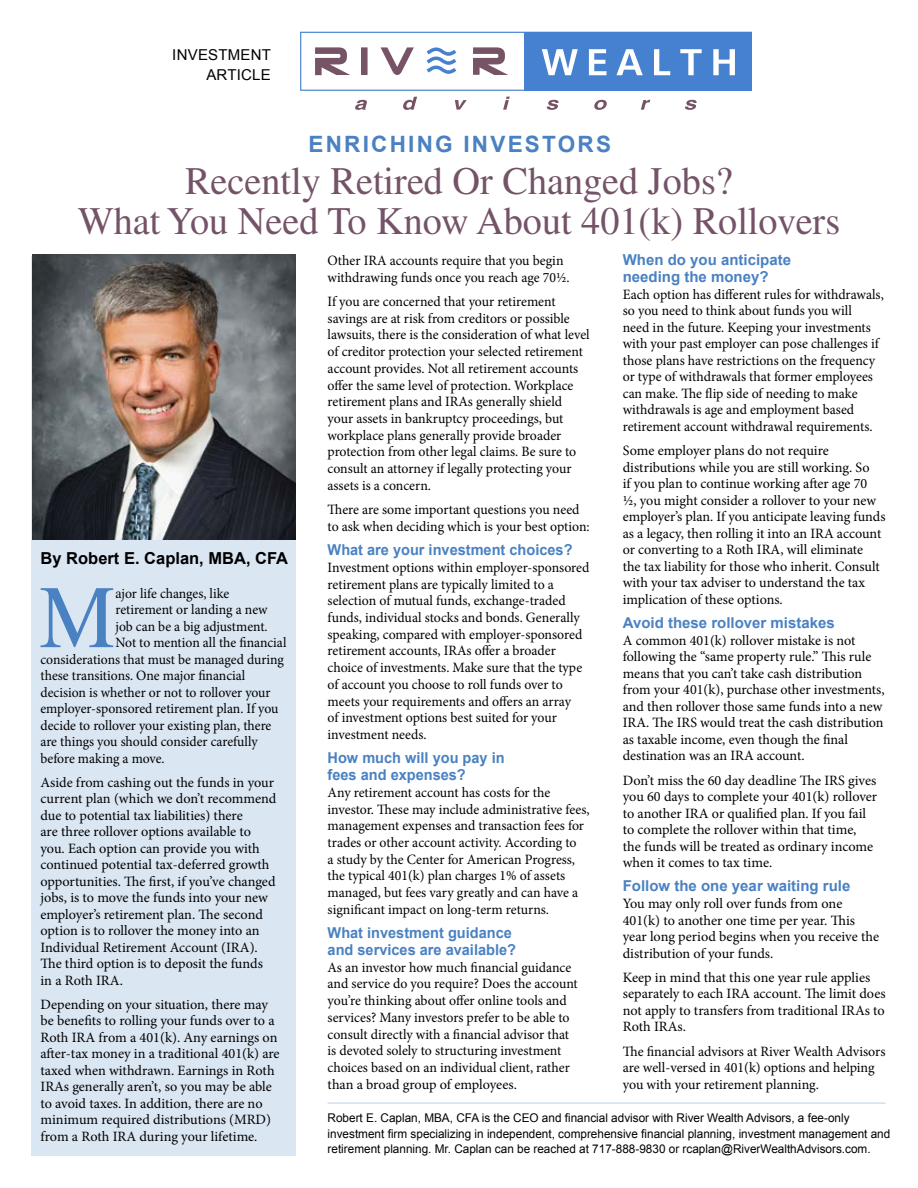
<style>
.page{position:relative;width:918px;height:1188px;background:#fff}
.page>*{position:absolute;margin:0;border:0;box-sizing:border-box;transform-origin:0 0}
.t1{font:88.95px "Times";color:#4a81c2;scale:.96 1}
.t2{font:39px/40.5px "Times";color:#745368;text-align:center}
.t3{font:700 22.5px "Arial";letter-spacing:.1em;color:#4a81c2}
.t4{font:700 16.5px "Arial";color:#000}
.t5{font:700 15px/16.6px "Arial";color:#4a81c2}
.t6{font:15px/19.5px "Arial";letter-spacing:.015em;color:#000;text-align:right}
.t7{font:14.25px/16.5px "Minion Pro";color:#000}
.t8{font:14.25px "Minion Pro";color:#000;scale:.96 1}
.t9{font:12px/15.8px "Arial";color:#000}
.s1{font-family:"Times"}
</style>
<div class="page">
<div style="left:31px;top:256px;width:265px;height:900px;background:#dbe6f3"></div>
<img style="left:32px;top:255px;width:263px;height:285px">
<svg style="left:355px;top:100px;width:12px;height:10px"></svg>
<svg style="left:403px;top:97px;width:14px;height:13px"></svg>
<svg style="left:455px;top:100px;width:12px;height:10px"></svg>
<svg style="left:503px;top:97px;width:7px;height:13px"></svg>
<svg style="left:547px;top:100px;width:12px;height:10px"></svg>
<svg style="left:594px;top:100px;width:13px;height:10px"></svg>
<svg style="left:641px;top:100px;width:9px;height:10px"></svg>
<svg style="left:685px;top:100px;width:12px;height:10px"></svg>
<svg style="left:300px;top:32px;width:452px;height:59px"></svg>
<hr style="left:328px;top:1102px;width:558px;height:2px;background:#d2dff0">
<p class="t6" style="left:172px;top:46px;width:100px">Investment<br>ARTICLE</p>
<h3 class="t3" style="left:308px;top:129px;width:304px">ENRICHING INVESTORS</h3>
<h2 class="t2" style="left:78px;top:160px;width:764px">Recently Retired Or Changed Jobs?<br>What You Need To Know About 401(k) Rollovers</h2>
<p class="t7" style="left:328px;top:252px;width:244px">Other IRA accounts require that you begin withdrawing funds once you reach age 70½.</p>
<p class="t7" style="left:328px;top:293px;width:264px">If you are concerned that your retirement savings are at risk from creditors or possible lawsuits, there is the consideration of what level of creditor protection your selected retirement account provides. Not all retirement accounts offer the same level of protection. Workplace retirement plans and IRAs generally shield your assets in bankruptcy proceedings, but workplace plans generally provide broader protection from other legal claims. Be sure to consult an attorney if legally protecting your assets is a concern.</p>
<p class="t7" style="left:328px;top:501px;width:264px">There are some important questions you need to ask when deciding which is your best option:</p>
<p class="t5" style="left:328px;top:542px;width:246px">What are your investment choices?</p>
<p class="t7" style="left:328px;top:559px;width:263px">Investment options within employer-sponsored retirement plans are typically limited to a selection of mutual funds, exchange-traded funds, individual stocks and bonds. Generally speaking, compared with employer-sponsored retirement accounts, IRAs offer a broader choice of investments. Make sure that the type of account you choose to roll funds over to meets your requirements and offers an array<br>of investment options best suited for your investment needs.</p>
<p class="t5" style="left:328px;top:750px;width:179px">How much will you pay in fees and expenses?</p>
<p class="t7" style="left:328px;top:784px;width:264px">Any retirement account has costs for the investor. These may include administrative fees, management expenses and transaction fees for trades or other account activity. According to<br>a study by the Center for American Progress, the typical 401(k) plan charges 1% of assets managed, but fees vary greatly and can have a significant impact on long-term returns.</p>
<p class="t5" style="left:328px;top:925px;width:190px">What investment guidance and services are available?</p>
<p class="t7" style="left:328px;top:959px;width:252px">As an investor how much financial guidance and service do you require? Does the account you’re thinking about offer online tools and services? Many investors prefer to be able to consult directly with a financial advisor that is devoted solely to structuring investment choices based on an individual client, rather than a broad group of employees.</p>
<p class="t5" style="left:623px;top:252px;width:170px">When do you anticipate needing the money?</p>
<p class="t7" style="left:623px;top:286px;width:263px">Each option has different rules for withdrawals, so you need to think about funds you will<br>need in the future. Keeping your investments with your past employer can pose challenges if those plans have restrictions on the frequency or type of withdrawals that former employees can make. The flip side of needing to make withdrawals is age and employment based retirement account withdrawal requirements.</p>
<p class="t7" style="left:623px;top:442px;width:264px">Some employer plans do not require distributions while you are still working. So<br>if you plan to continue working after age 70<br>½, you might consider a rollover to your new employer’s plan. If you anticipate leaving funds as a legacy, then rolling it into an IRA account or converting to a Roth IRA, will eliminate<br>the tax liability for those who inherit. Consult with your tax adviser to understand the tax implication of these options.</p>
<p class="t5" style="left:623px;top:615px;width:214px">Avoid these rollover mistakes</p>
<p class="t7" style="left:623px;top:632px;width:263px">A common 401(k) rollover mistake is not following the “same property rule.” This rule means that you can’t take cash distribution from your 401(k), purchase other investments, and then rollover those same funds into a new IRA. The IRS would treat the cash distribution as taxable income, even though the final destination was an IRA account.</p>
<p class="t7" style="left:623px;top:772px;width:256px">Don’t miss the 60 day deadline The IRS gives you 60 days to complete your 401(k) rollover to another IRA or qualified plan. If you fail to complete the rollover within that time, the funds will be treated as ordinary income when it comes to tax time.</p>
<p class="t5" style="left:623px;top:878px;width:229px">Follow the one year waiting rule</p>
<p class="t7" style="left:623px;top:895px;width:258px">You may only roll over funds from one 401(k) to another one time per year. This year long period begins when you receive the distribution of your funds.</p>
<p class="t7" style="left:623px;top:969px;width:264px">Keep in mind that this one year rule applies separately to each IRA account. The limit does not apply to transfers from traditional IRAs to Roth IRAs.</p>
<p class="t7" style="left:623px;top:1043px;width:264px">The financial advisors at River Wealth Advisors are well-versed in 401(k) options and helping you with your retirement planning.</p>
<p class="t9" style="left:328px;top:1110px;width:564px">Robert E. Caplan, MBA, CFA is the CEO and financial advisor with River Wealth Advisors, a fee-only investment firm specializing in independent, comprehensive financial planning, investment management and retirement planning. Mr. Caplan can be reached at 717-888-9830 or rcaplan@RiverWealthAdvisors.com.</p>
<p class="t4" style="left:41px;top:547px;width:249px">By Robert E. Caplan, MBA, CFA</p>
<h1 class="t1" style="left:39px;top:567px;width:81px">M</h1>
<p class="t8" style="left:115px;top:584px;width:120px"><span class="s1">a</span>jor life changes, like</p>
<p class="t8" style="left:115px;top:600px;width:160px">retirement or landing a new</p>
<p class="t8" style="left:115px;top:617px;width:160px">job can be a big adjustment.</p>
<p class="t8" style="left:115px;top:633px;width:180px">Not to mention all the financial</p>
<p class="t8" style="left:41px;top:650px;width:255px">considerations that must be managed during</p>
<p class="t8" style="left:41px;top:666px;width:215px">these transitions. One major financial</p>
<p class="t8" style="left:41px;top:683px;width:241px">decision is whether or not to rollover your</p>
<p class="t8" style="left:41px;top:699px;width:249px">employer-sponsored retirement plan. If you</p>
<p class="t8" style="left:41px;top:716px;width:242px">decide to rollover your existing plan, there</p>
<p class="t8" style="left:41px;top:732px;width:228px">are things you should consider carefully</p>
<p class="t8" style="left:41px;top:749px;width:131px">before making a move.</p>
<p class="t7" style="left:40px;top:774px;width:237px">Aside from cashing out the funds in your current plan (which we don’t recommend due to potential tax liabilities) there<br>are three rollover options available to you. Each option can provide you with continued potential tax-deferred growth opportunities. The first, if you’ve changed jobs, is to move the funds into your new employer’s retirement plan. The second option is to rollover the money into an Individual Retirement Account (IRA).<br>The third option is to deposit the funds in a Roth IRA.</p>
<p class="t7" style="left:40px;top:996px;width:241px">Depending on your situation, there may be benefits to rolling your funds over to a Roth IRA from a 401(k). Any earnings on after-tax money in a traditional 401(k) are taxed when withdrawn. Earnings in Roth IRAs generally aren’t, so you may be able to avoid taxes. In addition, there are no minimum required distributions (MRD) from a Roth IRA during your lifetime.</p>
</div>
